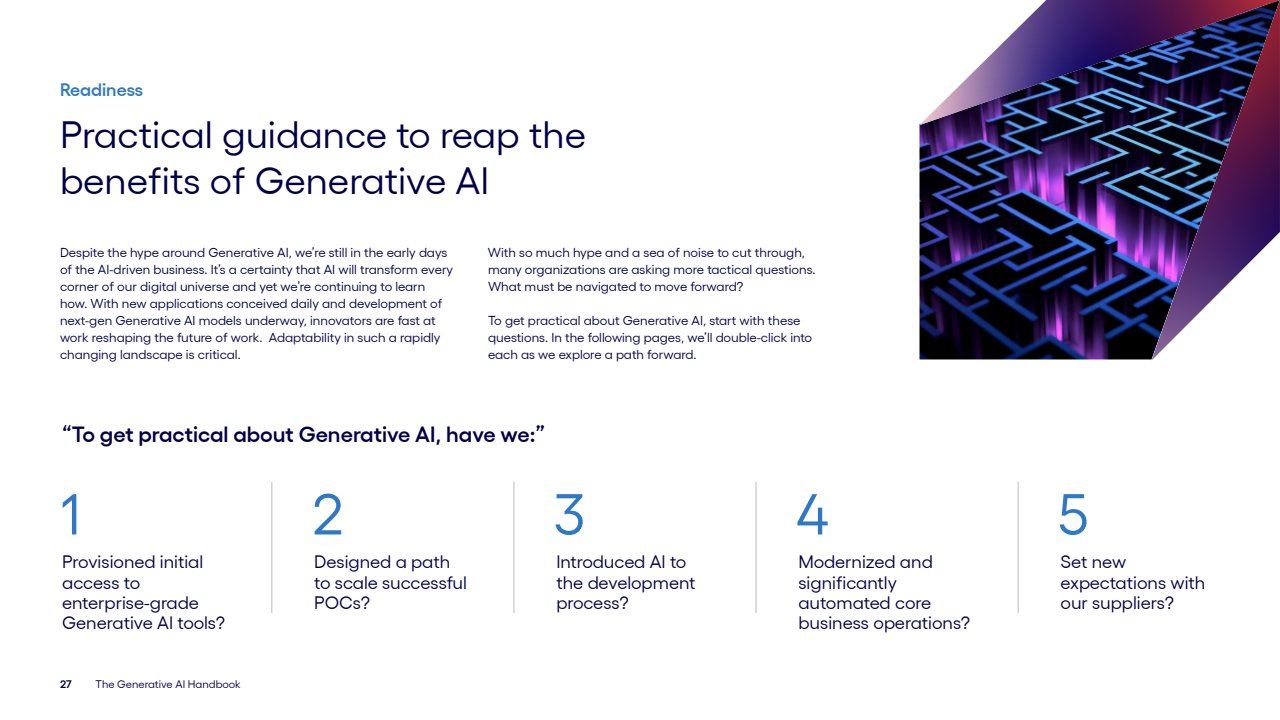
<style>
.page{position:relative;width:1280px;height:720px;background:#fff}
.page>*{position:absolute;margin:0;border:0;box-sizing:border-box;transform-origin:0 0}
.TEXT{font:57.6px "Gellix";color:#2f78c4}
.TITLES{font:38px/45.6px "Gellix";color:#000048}
.TEXT-2{font:600 22px "Gellix";color:#000048}
.TEXT-3{font:18px/20.4px "Gellix";color:#000048}
.Section_header{font:600 18px "Gellix";color:#2f78c4}
.TEXT-4{font:13px/17px "Gellix";color:#000048}
.t1{font:11px "Gellix";color:#000048}
.t2{font:600 11px "Gellix";color:#000048}
</style>
<div class="page">
<img style="left:919px;top:125px;width:233px;height:234px">
<img style="left:1152px;top:125px;width:128px;height:235px">
<img style="left:919px;top:0;width:361px;height:125px">
<hr style="left:272px;top:482px;width:1px;height:131px;background:#bcbdc0">
<hr style="left:514px;top:482px;width:1px;height:131px;background:#bcbdc0">
<hr style="left:756px;top:482px;width:1px;height:131px;background:#bcbdc0">
<hr style="left:1018px;top:482px;width:1px;height:131px;background:#bcbdc0">
<p class="Section_header" style="left:60px;top:76px;width:85px">Readiness</p>
<p class="TITLES" style="left:60px;top:108px;width:528px">Practical guidance to reap the benefits of Generative AI</p>
<p class="TEXT-4" style="left:60px;top:243px;width:395px">Despite the hype around Generative AI, we’re still in the early days of the AI-driven business. It’s a certainty that AI will transform every corner of our digital universe and yet we’re continuing to learn how. With new applications conceived daily and development of next-gen Generative AI models underway, innovators are fast at work reshaping the future of work. Adaptability in such a rapidly changing landscape is critical.</p>
<p class="TEXT-4" style="left:488px;top:243px;width:329px">With so much hype and a sea of noise to cut through, many organizations are asking more tactical questions.<br>What must be navigated to move forward?</p>
<p class="TEXT-4" style="left:488px;top:311px;width:326px">To get practical about Generative AI, start with these questions. In the following pages, we’ll double-click into each as we explore a path forward.</p>
<p class="TEXT-2" style="left:62px;top:417px;width:485px">“To get practical about Generative AI, have we:”</p>
<p class="TEXT" style="left:60px;top:470px;width:22px">1</p>
<p class="TEXT-3" style="left:62px;top:550px;width:164px">Provisioned initial access to enterprise-grade<br>Generative AI tools?</p>
<p class="TEXT" style="left:312px;top:470px;width:33px">2</p>
<p class="TEXT-3" style="left:314px;top:550px;width:154px">Designed a path to scale successful<br>POCs?</p>
<p class="TEXT" style="left:554px;top:470px;width:32px">3</p>
<p class="TEXT-3" style="left:556px;top:550px;width:141px">Introduced AI to the development process?</p>
<p class="t2" style="left:60px;top:675px;width:13px">27</p>
<p class="t1" style="left:96px;top:676px;width:147px">The Generative AI Handbook</p>
<p class="TEXT" style="left:796px;top:470px;width:35px">4</p>
<p class="TEXT-3" style="left:798px;top:550px;width:173px">Modernized and significantly automated core business operations?</p>
<p class="TEXT" style="left:1058px;top:470px;width:32px">5</p>
<p class="TEXT-3" style="left:1061px;top:550px;width:146px">Set new expectations with our suppliers?</p>
</div>
